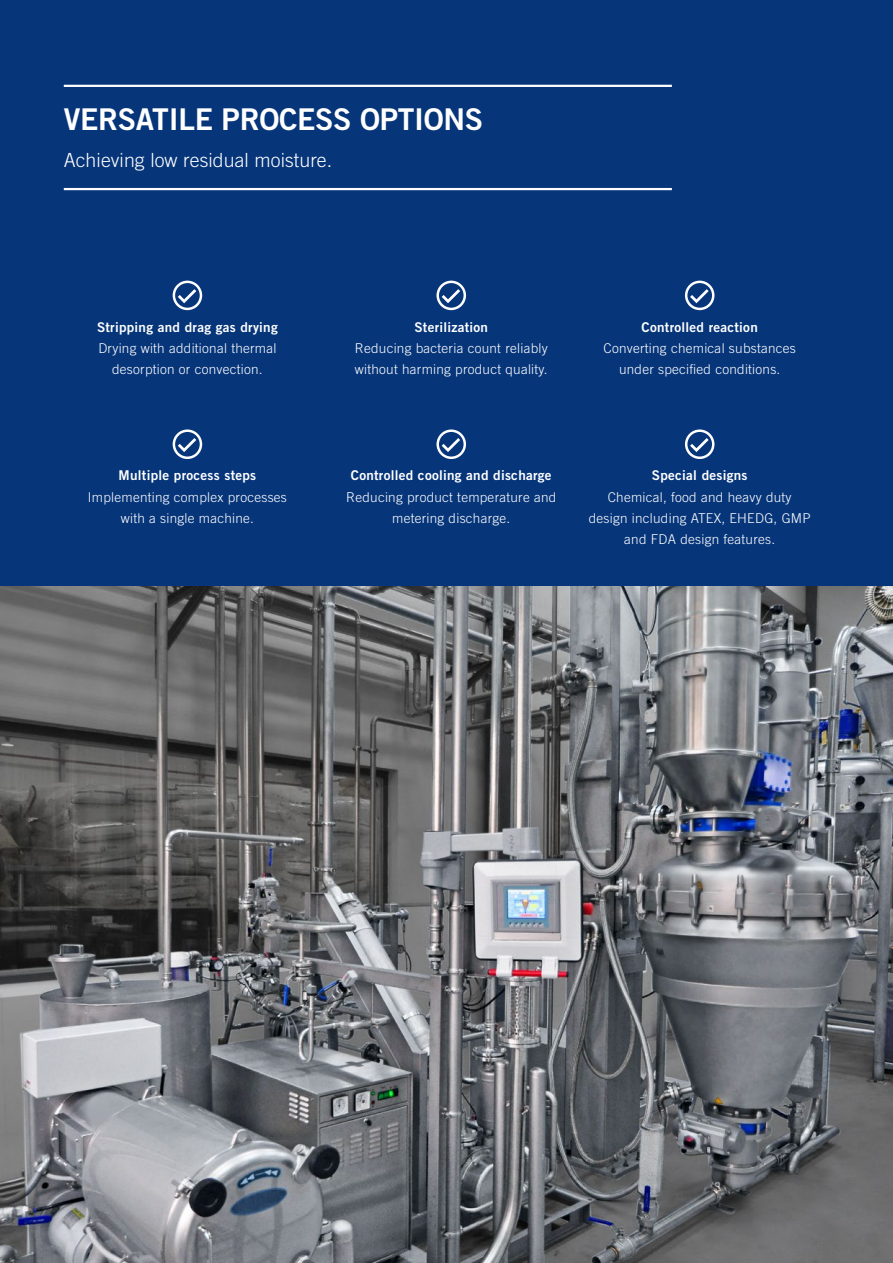
<style>
.page{position:relative;width:893px;height:1263px;background:#fff}
.page>*{position:absolute;margin:0;border:0;box-sizing:border-box;transform-origin:0 0}
.Head_20_22{font:30px "Trade Gothic LT Std Bd 2";letter-spacing:-.01em;color:#fff}
.Subhead_13_17{font:300 19.5px "Trade Gothic LT Std";letter-spacing:.005em;color:#fff}
.Copy_9___11{font:300 13.5px/21.3px "Trade Gothic LT Std";letter-spacing:.02em;color:#fff;text-align:center}
.Copy_9___11-2{font:13.5px "Trade Gothic LT Std Bd 2";letter-spacing:.02em;color:#fff}
</style>
<div class="page">
<div style="left:0;top:0;width:893px;height:592px;background:#06357a"></div>
<img style="left:0;top:587px;width:893px;height:676px">
<hr style="left:64px;top:85px;width:608px;height:2px;background:#fff">
<hr style="left:64px;top:188px;width:608px;height:2px;background:#fff">
<svg style="left:173px;top:281px;width:29px;height:29px"></svg>
<svg style="left:173px;top:429px;width:29px;height:30px"></svg>
<svg style="left:436px;top:281px;width:30px;height:29px"></svg>
<svg style="left:436px;top:429px;width:30px;height:30px"></svg>
<svg style="left:685px;top:281px;width:29px;height:29px"></svg>
<svg style="left:685px;top:429px;width:29px;height:30px"></svg>
<p class="Head_20_22" style="left:64px;top:100px;width:421px">VERSATILE PROCESS OPTIONS</p>
<p class="Subhead_13_17" style="left:64px;top:148px;width:270px">Achieving low residual moisture.</p>
<p class="Copy_9___11-2" style="left:97px;top:318px;width:182px">Stripping and drag gas drying</p>
<p class="Copy_9___11" style="left:98px;top:337px;width:180px">Drying with additional thermal desorption or convection.</p>
<p class="Copy_9___11-2" style="left:119px;top:467px;width:139px">Multiple process steps</p>
<p class="Copy_9___11" style="left:88px;top:486px;width:201px">Implementing complex processes with a single machine.</p>
<p class="Copy_9___11-2" style="left:414px;top:318px;width:75px">Sterilization</p>
<p class="Copy_9___11" style="left:355px;top:337px;width:194px;text-align:left">Reducing bacteria count reliably without harming product quality.</p>
<p class="Copy_9___11-2" style="left:642px;top:318px;width:118px">Controlled reaction</p>
<p class="Copy_9___11" style="left:603px;top:337px;width:194px">Converting chemical substances under specified conditions.</p>
<p class="Copy_9___11-2" style="left:351px;top:467px;width:202px">Controlled cooling and discharge</p>
<p class="Copy_9___11" style="left:346px;top:486px;width:212px">Reducing product temperature and metering discharge.</p>
<p class="Copy_9___11-2" style="left:652px;top:467px;width:97px">Special designs</p>
<p class="Copy_9___11" style="left:589px;top:486px;width:223px">Chemical, food and heavy duty design including ATEX, EHEDG, GMP and FDA design features.</p>
</div>
